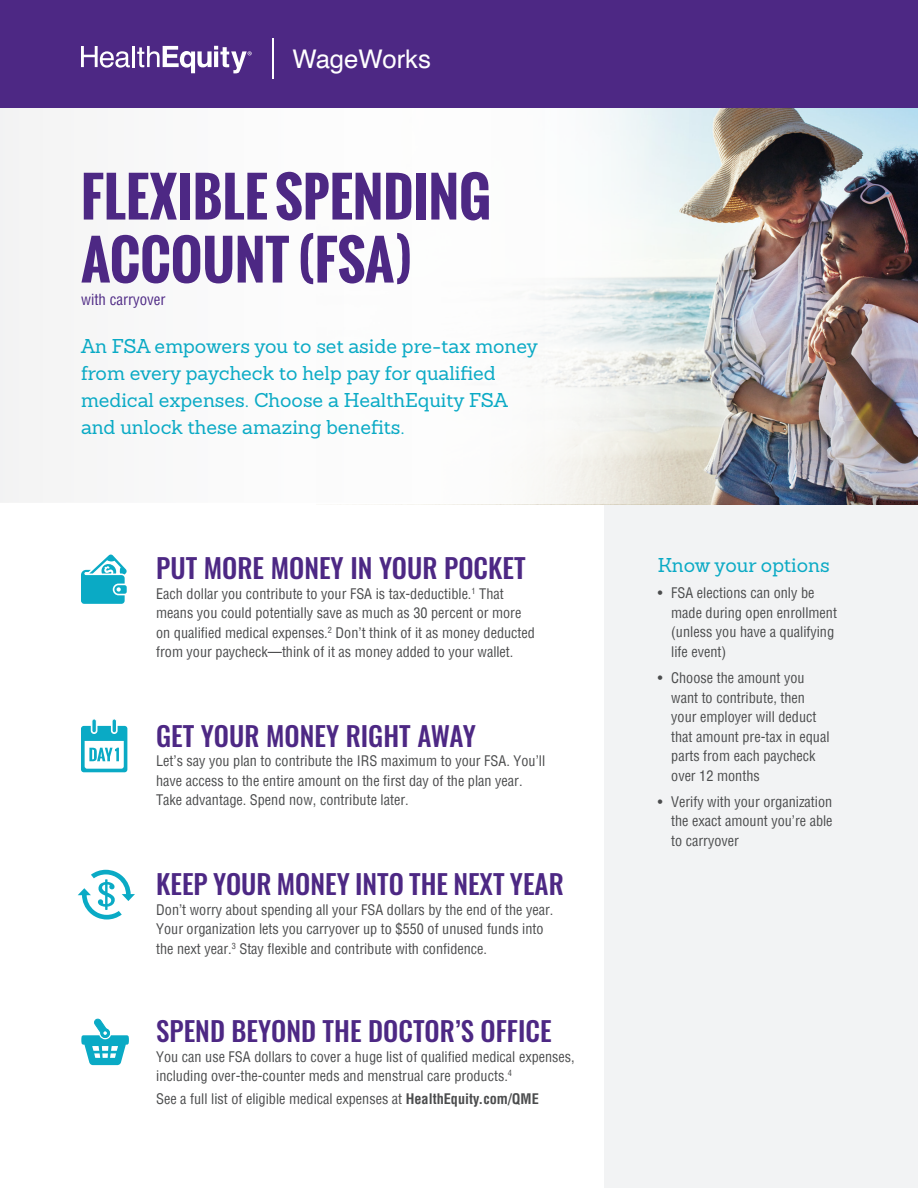
<style>
.page{position:relative;width:918px;height:1188px;background:#fff}
.page>*{position:absolute;margin:0;border:0;box-sizing:border-box;transform-origin:0 0}
.Main_title{font:700 53.25px/63px "Oswald";color:#4d2884}
.t1{font:500 27px "Oswald";color:#4d2884}
.t2{font:25.65px "Helvetica";color:#fff}
.Main_subheader{font:19.5px/27px "Sanchez Slab";color:#0aaac5}
.Main_title-2{font:condensed 15px "Helvetica";color:#4d2884}
.t3{font:condensed 14.25px/19.5px "Helvetica";color:#4b4c4d}
.s1{font-family:"Helvetica LT Std";font-weight:700}
</style>
<div class="page">
<hr style="left:112px;top:719px;width:4px;height:14px;background:#0aaac5;border-radius:2px">
<div style="left:112px;top:719px;width:5px;height:14px;border:1px solid #fff;border-radius:2px"></div>
<hr style="left:92px;top:719px;width:4px;height:14px;background:#0aaac5;border-radius:2px">
<div style="left:92px;top:719px;width:5px;height:14px;border:1px solid #fff;border-radius:2px"></div>
<svg style="left:81px;top:726px;width:46px;height:46px"></svg>
<div style="left:604px;top:495px;width:314px;height:693px;background:#f2f3f4"></div>
<svg style="left:78px;top:870px;width:57px;height:50px"></svg>
<svg style="left:81px;top:555px;width:46px;height:49px"></svg>
<svg style="left:81px;top:1018px;width:48px;height:47px"></svg>
<img style="left:735px;top:107px;width:183px;height:397px">
<img style="left:714px;top:107px;width:21px;height:397px">
<svg style="left:686px;top:107px;width:28px;height:397px;background:#d6dcd7"></svg>
<svg style="left:584px;top:107px;width:102px;height:397px"></svg>
<svg style="left:0;top:107px;width:580px;height:397px"></svg>
<div style="left:0;top:0;width:918px;height:107px;background:#4d2884"></div>
<svg style="left:81px;top:46px;width:49px;height:22px"></svg>
<hr style="left:132px;top:46px;width:3px;height:21px;background:#fff">
<svg style="left:137px;top:46px;width:115px;height:27px"></svg>
<hr style="left:272px;top:38px;width:2px;height:41px;background:#fff">
<p class="t2" style="left:292px;top:40px;width:140px">WageWorks</p>
<p class="Main_title" style="left:81px;top:165px;width:412px">FLEXIBLE SPENDING<br>ACCOUNT (FSA)</p>
<p class="Main_title-2" style="left:81px;top:290px;width:86px">with carryover</p>
<p class="Main_subheader" style="left:81px;top:332px;width:458px">An FSA empowers you to set aside pre-tax money from every paycheck to help pay for qualified medical expenses. Choose a HealthEquity FSA and unlock these amazing benefits.</p>
<h2 class="t1" style="left:156px;top:554px;width:371px">PUT MORE MONEY IN YOUR POCKET</h2>
<p class="t3" style="left:156px;top:584px;width:380px">Each dollar you contribute to your FSA is tax-deductible.<sup>1</sup> That means you could potentially save as much as 30 percent or more on qualified medical expenses.<sup>2</sup> Don’t think of it as money deducted from your paycheck—think of it as money added to your wallet.</p>
<h2 class="t1" style="left:156px;top:722px;width:321px">GET YOUR MONEY RIGHT AWAY</h2>
<p class="t3" style="left:156px;top:751px;width:391px">Let’s say you plan to contribute the IRS maximum to your FSA. You’ll have access to the entire amount on the first day of the plan year.<br>Take advantage. Spend now, contribute later.</p>
<h2 class="t1" style="left:156px;top:870px;width:409px">KEEP YOUR MONEY INTO THE NEXT YEAR</h2>
<p class="t3" style="left:156px;top:899px;width:399px">Don’t worry about spending all your FSA dollars by the end of the year.<br>Your organization lets you carryover up to $550 of unused funds into the next year.<sup>3</sup> Stay flexible and contribute with confidence.</p>
<h2 class="t1" style="left:156px;top:1017px;width:397px">SPEND BEYOND THE DOCTOR’S OFFICE</h2>
<p class="t3" style="left:156px;top:1047px;width:420px">You can use FSA dollars to cover a huge list of qualified medical expenses, including over-the-counter meds and menstrual care products.<sup>4</sup></p>
<p class="t3" style="left:156px;top:1089px;width:384px">See a full list of eligible medical expenses at <span class="s1">HealthEquity.com/QME</span></p>
<h3 class="Main_subheader" style="left:658px;top:552px;width:173px">Know your options</h3>
<p class="t3" style="left:671px;top:583px;width:167px;text-indent:-14px">• FSA elections can only be made during open enrollment (unless you have a qualifying life event)</p>
<p class="t3" style="left:671px;top:668px;width:160px;text-indent:-14px">• Choose the amount you want to contribute, then your employer will deduct that amount pre-tax in equal parts from each paycheck over 12 months</p>
<p class="t3" style="left:671px;top:792px;width:163px;text-align:justify;text-indent:-14px">• Verify with your organization the exact amount you’re able to carryover</p>
</div>
